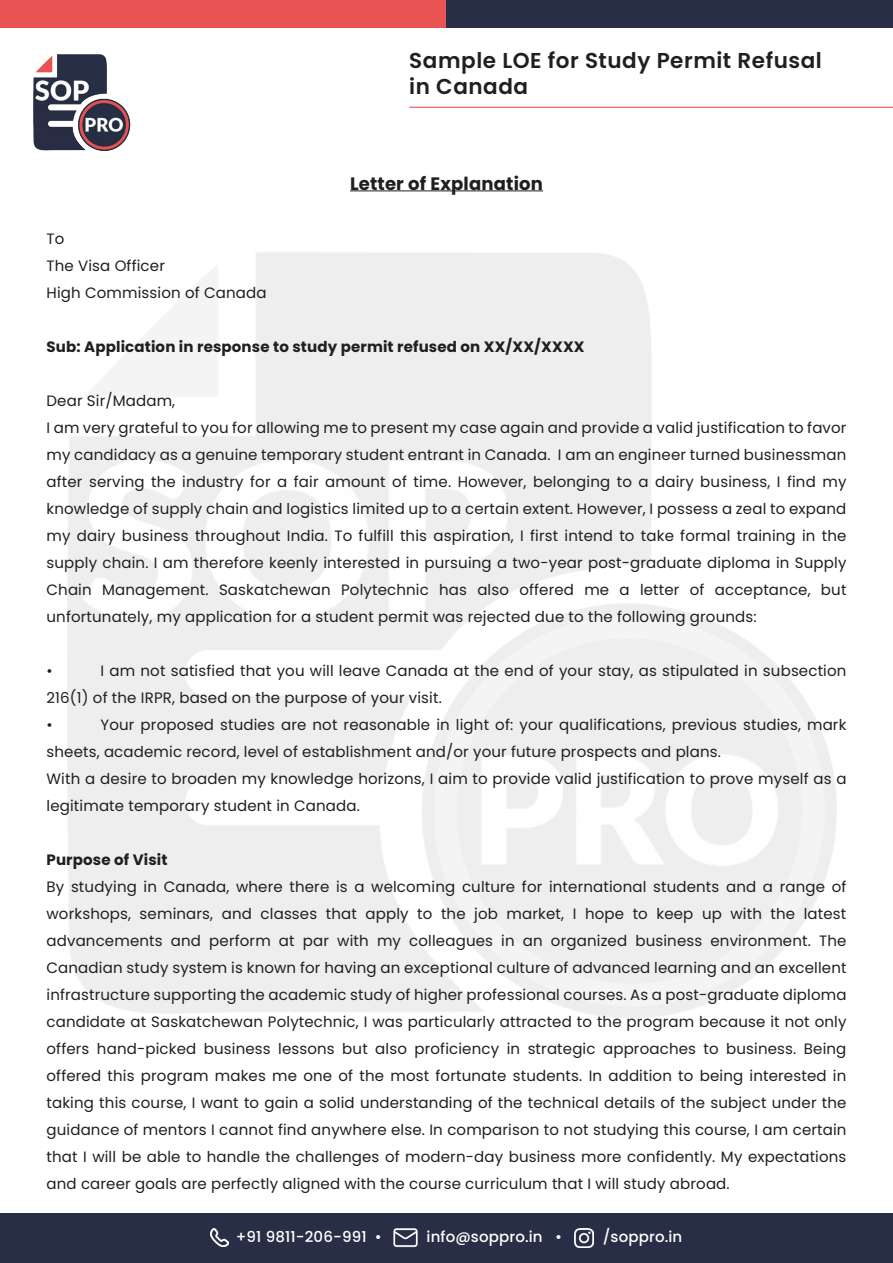
<style>
.page{position:relative;width:893px;height:1263px;background:#fff}
.page>*{position:absolute;margin:0;border:0;box-sizing:border-box;transform-origin:0 0}
.t1{font:600 21.6px/25.8px "Poppins";letter-spacing:.025em;color:#211e1e}
.t2{font:700 18px "Poppins";letter-spacing:.01em;color:#211e1e}
.t3{font:15px/27px "Poppins";letter-spacing:.01em;color:#211e1e}
.t4{font:700 15px "Poppins";letter-spacing:.01em;color:#211e1e}
.t5{font:500 15px "Poppins";letter-spacing:.01em;color:#fff}
</style>
<div class="page">
<hr style="left:409px;top:107px;width:484px;height:1px;background:#ea5354">
<hr style="left:350px;top:190px;width:193px;height:1px;background:#211e1e">
<div style="left:0;top:0;width:446px;height:28px;background:#ea5354"></div>
<div style="left:446px;top:0;width:447px;height:28px;background:#272e45"></div>
<div style="left:0;top:1214px;width:893px;height:49px;background:#272e45"></div>
<img style="left:575px;top:1228px;width:19px;height:19px">
<img style="left:210px;top:1228px;width:19px;height:19px">
<img style="left:393px;top:1228px;width:25px;height:20px">
<img style="left:33px;top:54px;width:98px;height:97px">
<h1 class="t1" style="left:409px;top:48px;width:414px">Sample LOE for Study Permit Refusal in Canada</h1>
<p class="t2" style="left:350px;top:173px;width:194px">Letter of Explanation</p>
<p class="t3" style="left:47px;top:225px;width:222px">To<br>The Visa Officer<br>High Commission of Canada</p>
<p class="t4" style="left:47px;top:338px;width:540px">Sub: Application in response to study permit refused on XX/XX/XXXX</p>
<p class="t3" style="left:47px;top:387px;width:801px">Dear Sir/Madam,<br>I am very grateful to you for allowing me to present my case again and provide a valid justification to favor my candidacy as a genuine temporary student entrant in Canada. I am an engineer turned businessman after serving the industry for a fair amount of time. However, belonging to a dairy business, I find my knowledge of supply chain and logistics limited up to a certain extent. However, I possess a zeal to expand my dairy business throughout India. To fulfill this aspiration, I first intend to take formal training in the supply chain. I am therefore keenly interested in pursuing a two-year post-graduate diploma in Supply Chain Management. Saskatchewan Polytechnic has also offered me a letter of acceptance, but unfortunately, my application for a student permit was rejected due to the following grounds:</p>
<p class="t3" style="left:47px;top:657px;width:801px;text-indent:54px">I am not satisfied that you will leave Canada at the end of your stay, as stipulated in subsection<br>216(1) of the IRPR, based on the purpose of your visit.<br>•</p>
<p class="t3" style="left:47px;top:657px;width:8px">•</p>
<p class="t3" style="left:47px;top:711px;width:801px;text-indent:54px">Your proposed studies are not reasonable in light of: your qualifications, previous studies, mark sheets, academic record, level of establishment and/or your future prospects and plans.<br>With a desire to broaden my knowledge horizons, I aim to provide valid justification to prove myself as a legitimate temporary student in Canada.</p>
<p class="t4" style="left:47px;top:851px;width:123px">Purpose of Visit</p>
<p class="t3" style="left:47px;top:873px;width:801px;text-align:justify">By studying in Canada, where there is a welcoming culture for international students and a range of workshops, seminars, and classes that apply to the job market, I hope to keep up with the latest advancements and perform at par with my colleagues in an organized business environment. The Canadian study system is known for having an exceptional culture of advanced learning and an excellent infrastructure supporting the academic study of higher professional courses. As a post-graduate diploma candidate at Saskatchewan Polytechnic, I was particularly attracted to the program because it not only offers hand-picked business lessons but also proficiency in strategic approaches to business. Being offered this program makes me one of the most fortunate students. In addition to being interested in taking this course, I want to gain a solid understanding of the technical details of the subject under the guidance of mentors I cannot find anywhere else. In comparison to not studying this course, I am certain that I will be able to handle the challenges of modern-day business more confidently. My expectations and career goals are perfectly aligned with the course curriculum that I will study abroad.</p>
<p class="t5" style="left:236px;top:1228px;width:148px">+91 9811-206-991 •</p>
<p class="t5" style="left:427px;top:1228px;width:137px">info@soppro.in •</p>
<p class="t5" style="left:603px;top:1228px;width:81px">/soppro.in</p>
</div>
